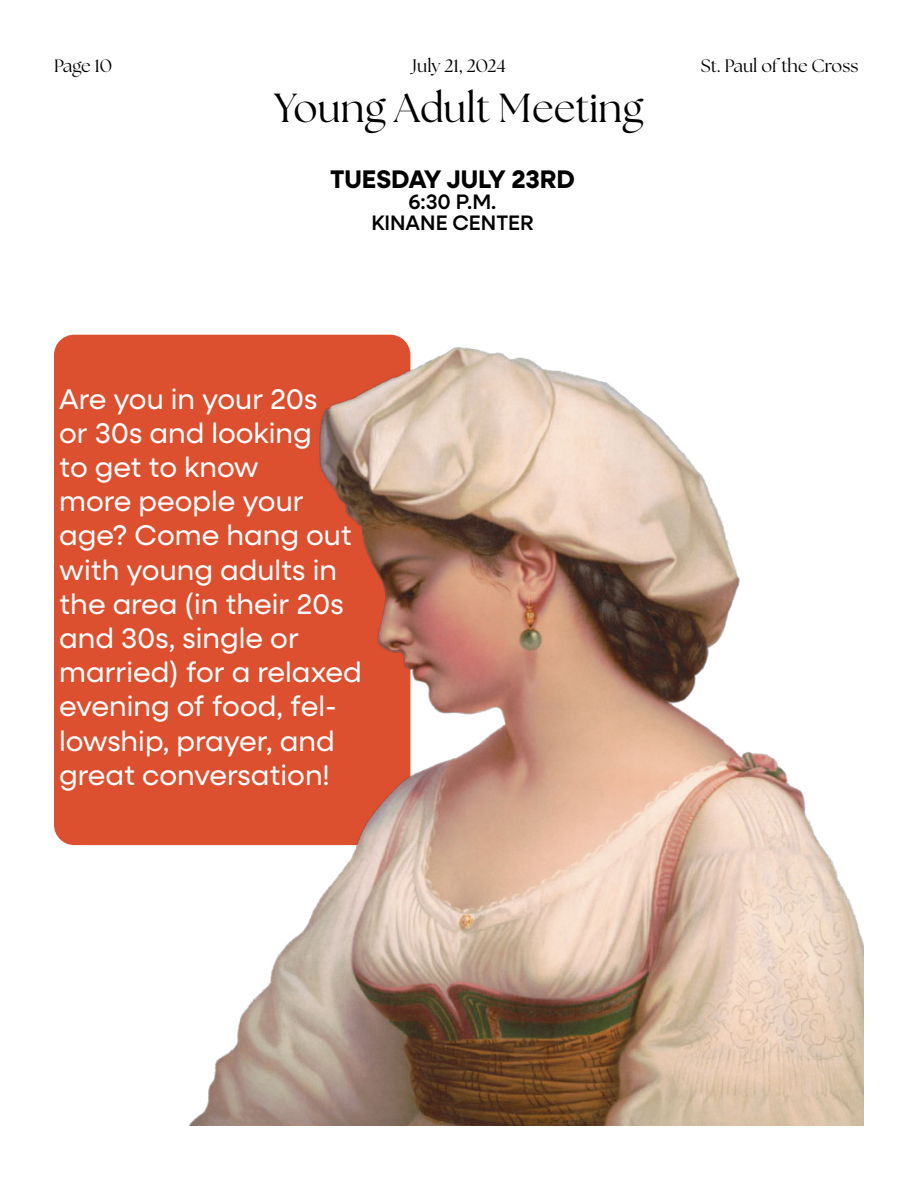
<style>
.page{position:relative;width:918px;height:1188px;background:#fff}
.page>*{position:absolute;margin:0;border:0;box-sizing:border-box;transform-origin:0 0}
.t1{font:40.5px "Gfvjsn The Seasons";color:#000}
.t2{font:28.5px/34.2px "Neulis Sans";color:#fff}
.t3{font:700 25.5px "Neulis Sans";color:#000}
.t4{font:500 21px/21px "Neulis Sans";color:#000;text-align:center}
.t5{font:18px "Cjcstq The Seasons";color:#000}
.t6{font:18px "Gfvjsn The Seasons";letter-spacing:-.02em;color:#000}
</style>
<div class="page">
<div style="left:54px;top:335px;width:356px;height:510px;background:#dc5030;border-radius:20px"></div>
<img style="left:151px;top:334px;width:713px;height:792px">
<p class="t6" style="left:54px;top:54px;width:60px">Page 10</p>
<p class="t5" style="left:412px;top:54px;width:95px">July 21, 2024</p>
<p class="t5" style="left:701px;top:54px;width:159px">St. Paul of the Cross</p>
<h1 class="t1" style="left:275px;top:81px;width:370px">Young Adult Meeting</h1>
<p class="t3" style="left:330px;top:160px;width:246px">TUESDAY JULY 23RD</p>
<p class="t4" style="left:371px;top:190px;width:164px">6:30 P.M.<br>KINANE CENTER</p>
<p class="t2" style="left:59px;top:380px;width:304px">Are you in your 20s<br>or 30s and looking<br>to get to know<br>more people your age? Come hang out with young adults in the area (in their 20s and 30s, single or married) for a relaxed evening of food, fel&shy;lowship, prayer, and great conversation!</p>
</div>
